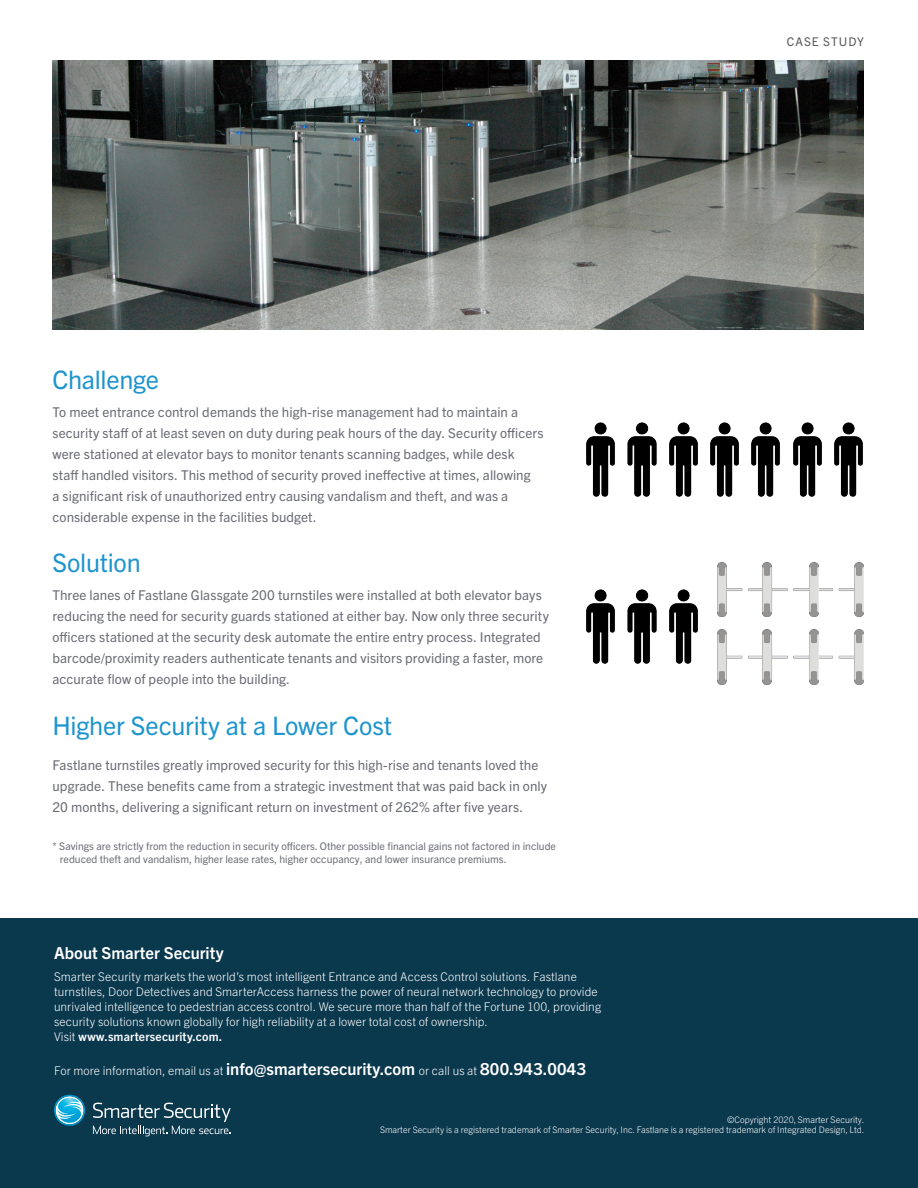
<style>
.page{position:relative;width:918px;height:1188px;background:#fff}
.page>*{position:absolute;margin:0;border:0;box-sizing:border-box;transform-origin:0 0}
.Main__Body{font:25.5px "Trade Gothic Next LT Pro";letter-spacing:-.01em;color:#1d94ce}
.Main__Body_Header{font:25.5px "Trade Gothic Next LT Pro";letter-spacing:-.01em;color:#1d94ce}
.t1{font:700 16.5px "Trade Gothic Next LT Pro";color:#fff}
.Main__Body-2{font:13.5px/21px "Trade Gothic Next LT Pro";letter-spacing:.005em;color:#696b73}
.t2{font:300 12px/15px "Trade Gothic Next LT Pro";letter-spacing:.005em;color:#fff}
.t3{font:12px "Trade Gothic Next LT Pro";letter-spacing:.08em;color:#5c5c5c}
.t4{font:10.5px/12.6px "Trade Gothic Next LT Pro";color:#6b6d74}
.t5{font:300 9px/10.8px "Trade Gothic Next LT Pro";color:#fff;text-align:right}
.s1{font-weight:700}
.s2{font-weight:700;font-size:16.5px}
</style>
<div class="page">
<div style="left:0;top:918px;width:918px;height:270px;background:#0a384d"></div>
<img style="left:52px;top:60px;width:811px;height:270px">
<img style="left:586px;top:422px;width:29px;height:74px">
<img style="left:834px;top:422px;width:29px;height:74px">
<img style="left:793px;top:422px;width:29px;height:74px">
<img style="left:751px;top:422px;width:29px;height:74px">
<img style="left:710px;top:422px;width:29px;height:74px">
<img style="left:669px;top:422px;width:29px;height:74px">
<img style="left:627px;top:422px;width:30px;height:74px">
<img style="left:586px;top:589px;width:29px;height:74px">
<img style="left:669px;top:589px;width:29px;height:74px">
<img style="left:627px;top:589px;width:30px;height:74px">
<img style="left:718px;top:562px;width:45px;height:55px">
<img style="left:818px;top:562px;width:45px;height:55px">
<img style="left:763px;top:562px;width:55px;height:55px">
<img style="left:718px;top:629px;width:45px;height:55px">
<img style="left:818px;top:629px;width:45px;height:55px">
<img style="left:763px;top:629px;width:55px;height:55px">
<svg style="left:54px;top:1095px;width:31px;height:31px"></svg>
<svg style="left:93px;top:1103px;width:138px;height:33px"></svg>
<p class="Main__Body_Header" style="left:52px;top:362px;width:108px">Challenge</p>
<p class="Main__Body-2" style="left:52px;top:401px;width:493px">To meet entrance control demands the high-rise management had to maintain a security staff of at least seven on duty during peak hours of the day. Security officers were stationed at elevator bays to monitor tenants scanning badges, while desk staff handled visitors. This method of security proved ineffective at times, allowing<br>a significant risk of unauthorized entry causing vandalism and theft, and was a considerable expense in the facilities budget.</p>
<p class="Main__Body_Header" style="left:52px;top:545px;width:90px">Solution</p>
<p class="Main__Body-2" style="left:52px;top:584px;width:498px">Three lanes of Fastlane Glassgate 200 turnstiles were installed at both elevator bays reducing the need for security guards stationed at either bay. Now only three security officers stationed at the security desk automate the entire entry process. Integrated barcode/proximity readers authenticate tenants and visitors providing a faster, more accurate flow of people into the building.</p>
<p class="Main__Body" style="left:52px;top:708px;width:341px">Higher Security at a Lower Cost</p>
<p class="Main__Body-2" style="left:52px;top:753px;width:496px">Fastlane turnstiles greatly improved security for this high-rise and tenants loved the upgrade. These benefits came from a strategic investment that was paid back in only<br>20 months, delivering a significant return on investment of 262% after five years.</p>
<p class="t4" style="left:60px;top:840px;width:498px;text-indent:-7px">* Savings are strictly from the reduction in security officers. Other possible financial gains not factored in include reduced theft and vandalism, higher lease rates, higher occupancy, and lower insurance premiums.</p>
<p class="t1" style="left:54px;top:941px;width:171px">About Smarter Security</p>
<p class="t2" style="left:54px;top:968px;width:549px">Smarter Security markets the world’s most intelligent Entrance and Access Control solutions. Fastlane turnstiles, Door Detectives and SmarterAccess harness the power of neural network technology to provide unrivaled intelligence to pedestrian access control. We secure more than half of the Fortune 100, providing security solutions known globally for high reliability at a lower total cost of ownership.<br>Visit <span class="s1">www.smartersecurity.com.</span></p>
<p class="t2" style="left:54px;top:1063px;width:534px">For more information, email us at <span class="s2">info@smartersecurity.com</span> or call us at <span class="s2">800.943.0043</span></p>
<p class="t3" style="left:787px;top:33px;width:79px">CASE STUDY</p>
<p class="t5" style="left:380px;top:1113px;width:486px">©Copyright 2020, Smarter Security.<br>Smarter Security is a registered trademark of Smarter Security, Inc. Fastlane is a registered trademark of Integrated Design, Ltd.</p>
</div>
